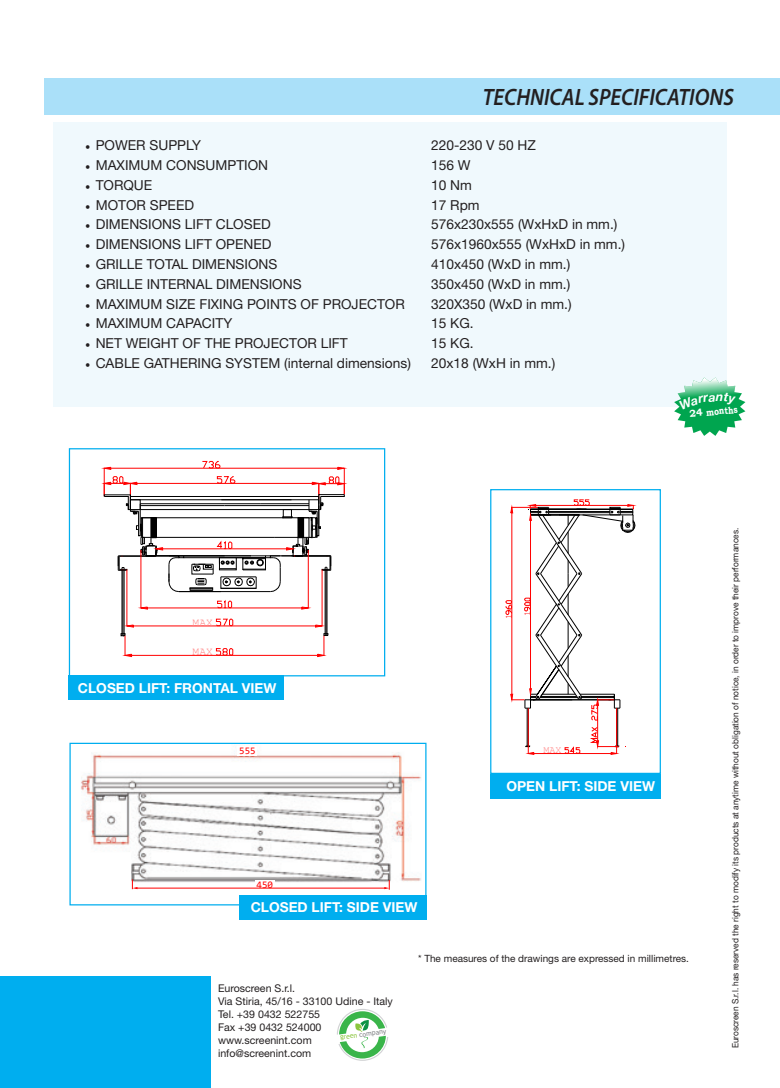
<style>
.page{position:relative;width:780px;height:1088px;background:#fff}
.page>*{position:absolute;margin:0;border:0;box-sizing:border-box;transform-origin:0 0}
.t1{font:italic 600 23.75px "Myriad Pro";color:#231f20;scale:.9 1}
.t2{font:13.75px "Helvetica Neue LT Std";color:#231f20}
.t3{font:700 13.75px "Helvetica Neue LT Std";color:#fff}
.t4{font:italic 700 12.5px "Helvetica Neue LT Std";color:#fff}
.t5{font:11.25px "Courier New";color:#ff8080}
.t6{font:10.62px/13px "Helvetica Neue LT Std";color:#231f20}
.t7{font:10px "Helvetica Neue LT Std";color:#231f20}
.t8{font:700 10px "Bookman Old Style";color:#fff}
.t9{font:10px "Consolas";color:#f00}
.t10{font:10px "Courier New";color:#ff8080}
.t11{font:9.25px/18.8px "Courier New";color:#f00;text-align:center}
.t12{font:8.75px "Helvetica Neue LT Std";color:#231f20;scale:.95 1}
.t13{font:6.88px "Trebuchet MS";color:#808285}
.s1{font-family:"Minion Pro"}
.s2{color:#8bc63e}
</style>
<div class="page">
<div style="left:0;top:976px;width:210px;height:112px;background:#00aeef"></div>
<svg style="left:337px;top:1009px;width:51px;height:52px"></svg>
<div style="left:53px;top:123px;width:673px;height:284px;background:#f0f9fd"></div>
<div style="left:45px;top:78px;width:734px;height:36px;background:#aae0f9"></div>
<img style="left:81px;top:751px;width:340px;height:139px">
<div style="left:69px;top:743px;width:357px;height:162px;border:1px solid #00aeef"></div>
<div style="left:239px;top:895px;width:188px;height:24px;background:#00aeef"></div>
<svg style="left:505px;top:499px;width:130px;height:256px"></svg>
<div style="left:490px;top:489px;width:171px;height:285px;border:1px solid #00aeef"></div>
<hr style="left:122px;top:567px;width:1px;height:69px;background:#000">
<hr style="left:123px;top:570px;width:1px;height:66px;background:#000">
<hr style="left:124px;top:567px;width:1px;height:69px;background:#000">
<hr style="left:325px;top:567px;width:1px;height:63px;background:#000">
<hr style="left:326px;top:570px;width:1px;height:65px;background:#000">
<hr style="left:327px;top:567px;width:1px;height:68px;background:#000">
<hr style="left:131px;top:655px;width:186px;height:1px;background:#f00">
<svg style="left:121px;top:633px;width:11px;height:24px"></svg>
<svg style="left:216px;top:648px;width:17px;height:7px"></svg>
<hr style="left:127px;top:570px;width:1px;height:56px;background:#f00">
<hr style="left:322px;top:570px;width:1px;height:56px;background:#f00">
<hr style="left:133px;top:626px;width:182px;height:1px;background:#f00">
<svg style="left:125px;top:625px;width:9px;height:2px"></svg>
<svg style="left:315px;top:625px;width:13px;height:32px"></svg>
<svg style="left:216px;top:619px;width:17px;height:7px"></svg>
<hr style="left:141px;top:550px;width:1px;height:58px;background:#f00">
<hr style="left:308px;top:550px;width:1px;height:58px;background:#f00">
<hr style="left:147px;top:608px;width:155px;height:1px;background:#f00">
<svg style="left:139px;top:607px;width:9px;height:2px"></svg>
<svg style="left:301px;top:607px;width:9px;height:2px"></svg>
<svg style="left:217px;top:600px;width:15px;height:8px"></svg>
<svg style="left:103px;top:461px;width:243px;height:131px"></svg>
<div style="left:69px;top:448px;width:316px;height:228px;border:1px solid #00aeef"></div>
<div style="left:68px;top:675px;width:216px;height:25px;background:#00aeef"></div>
<div style="left:490px;top:774px;width:171px;height:25px;background:#00aeef"></div>
<div style="left:237px;top:746px;width:20px;height:10px;background:#fff"></div>
<div style="left:255px;top:880px;width:20px;height:8px;background:#fff"></div>
<hr style="left:136px;top:888px;width:250px;height:1px;background:#f00">
<svg style="left:384px;top:880px;width:6px;height:10px"></svg>
<svg style="left:132px;top:879px;width:5px;height:10px"></svg>
<svg style="left:674px;top:377px;width:71px;height:59px"></svg>
<h1 class="t1" style="left:482px;top:82px;width:280px">TECHNICAL SPECIFICATIONS</h1>
<p class="t2" style="left:85px;top:137px;width:118px"><span class="s1">•</span> POWER SUPPLY</p>
<p class="t2" style="left:431px;top:137px;width:106px">220-230 V 50 HZ</p>
<p class="t2" style="left:85px;top:157px;width:185px"><span class="s1">•</span> MAXIMUM CONSUMPTION</p>
<p class="t2" style="left:431px;top:157px;width:41px">156 W</p>
<p class="t2" style="left:85px;top:177px;width:69px"><span class="s1">•</span> TORQUE</p>
<p class="t2" style="left:431px;top:177px;width:42px">10 Nm</p>
<p class="t2" style="left:85px;top:196px;width:110px"><span class="s1">•</span> MOTOR SPEED</p>
<p class="t2" style="left:431px;top:196px;width:50px">17 Rpm</p>
<p class="t2" style="left:85px;top:216px;width:187px"><span class="s1">•</span> DIMENSIONS LIFT CLOSED</p>
<p class="t2" style="left:431px;top:216px;width:188px">576x230x555 (WxHxD in mm.)</p>
<p class="t2" style="left:85px;top:236px;width:188px"><span class="s1">•</span> DIMENSIONS LIFT OPENED</p>
<p class="t2" style="left:431px;top:236px;width:195px">576x1960x555 (WxHxD in mm.)</p>
<p class="t2" style="left:85px;top:256px;width:194px"><span class="s1">•</span> GRILLE TOTAL DIMENSIONS</p>
<p class="t2" style="left:431px;top:256px;width:141px">410x450 (WxD in mm.)</p>
<p class="t2" style="left:85px;top:276px;width:218px"><span class="s1">•</span> GRILLE INTERNAL DIMENSIONS</p>
<p class="t2" style="left:431px;top:276px;width:141px">350x450 (WxD in mm.)</p>
<p class="t2" style="left:85px;top:295px;width:321px"><span class="s1">•</span> MAXIMUM SIZE FIXING POINTS OF PROJECTOR</p>
<p class="t2" style="left:431px;top:295px;width:142px">320X350 (WxD in mm.)</p>
<p class="t2" style="left:85px;top:315px;width:149px"><span class="s1">•</span> MAXIMUM CAPACITY</p>
<p class="t2" style="left:431px;top:315px;width:44px">15 KG.</p>
<p class="t2" style="left:85px;top:335px;width:264px"><span class="s1">•</span> NET WEIGHT OF THE PROJECTOR LIFT</p>
<p class="t2" style="left:431px;top:335px;width:44px">15 KG.</p>
<p class="t2" style="left:85px;top:355px;width:327px"><span class="s1">•</span> CABLE GATHERING SYSTEM (internal dimensions)</p>
<p class="t2" style="left:431px;top:355px;width:126px">20x18 (WxH in mm.)</p>
<p class="t4" style="left:715px;top:389px;width:9px">n</p>
<p class="t8" style="left:689px;top:408px;width:50px;rotate:-5deg">24 months</p>
<p class="t5" style="left:193px;top:616px;width:22px">MAX</p>
<p class="t5" style="left:193px;top:646px;width:22px">MAX</p>
<p class="t3" style="left:78px;top:679px;width:200px">CLOSED LIFT: FRONTAL VIEW</p>
<p class="t9" style="left:239px;top:746px;width:18px">555</p>
<p class="t9" style="left:256px;top:880px;width:18px">450</p>
<p class="t3" style="left:251px;top:899px;width:168px">CLOSED LIFT: SIDE VIEW</p>
<p class="t11" style="left:500px;top:619px;width:10px;rotate:-90deg">1<br>1</p>
<p class="t10" style="left:543px;top:745px;width:19px">MAX</p>
<p class="t3" style="left:506px;top:778px;width:150px">OPEN LIFT: SIDE VIEW</p>
<p class="t6" style="left:218px;top:981px;width:176px">Euroscreen S.r.l.<br>Via Stiria, 45/16 - 33100 Udine - Italy<br>Tel. +39 0432 522755<br>Fax +39 0432 524000 www.screenint.com info@screenint.com</p>
<p class="t13" style="left:339px;top:1033px;width:48px;rotate:-7deg"><span class="s2">green</span> company</p>
<p class="t7" style="left:418px;top:952px;width:272px">* The measures of the drawings are expressed in millimetres.</p>
<p class="t12" style="left:730px;top:1048px;width:549px;rotate:-90deg">Euroscreen S.r.l. has reserved the right to modify its products at anytime without obligation of notice, in order to improve their performances.</p>
</div>
